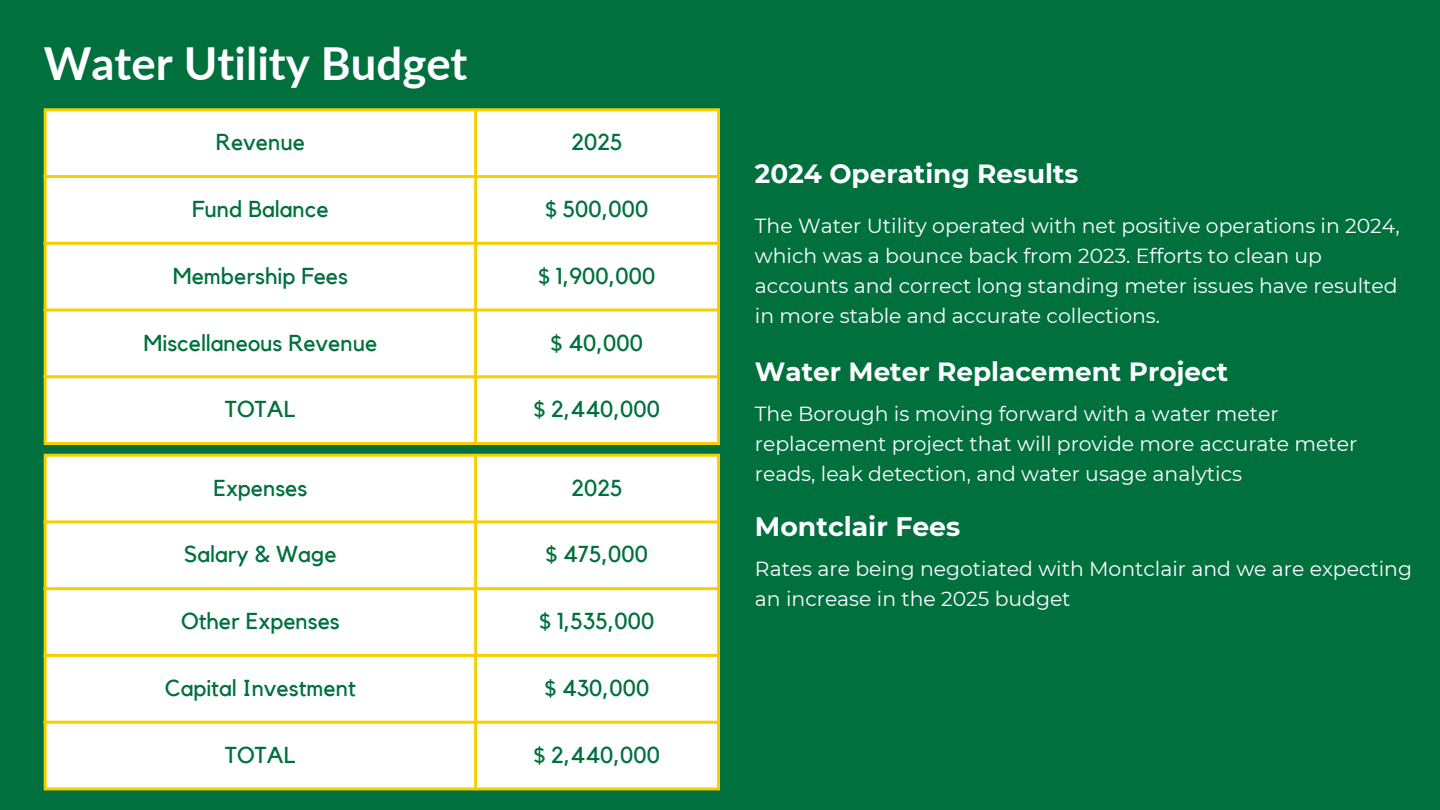
<style>
.page{position:relative;width:1440px;height:810px;background:#00703e}
.page>*{position:absolute;margin:0;border:0;box-sizing:border-box;transform-origin:0 0}
.t1{font:700 45.5px "Lato";color:#fff}
.t2{font:700 26.7px "Montserrat";color:#fff}
.t3{font:700 26.3px "Montserrat";color:#fff}
.t4{font:23px "Kollektif";color:#00703e}
.t5{font:20.4px/30.2px "Montserrat";color:#fff}
</style>
<div class="page">
<div style="left:47px;top:111px;width:670px;height:331px;background:#fff"></div>
<hr style="left:44px;top:111px;width:3px;height:331px;background:#f6cf00">
<hr style="left:474px;top:111px;width:3px;height:331px;background:#f6cf00">
<hr style="left:717px;top:111px;width:3px;height:331px;background:#f6cf00">
<hr style="left:44px;top:108px;width:676px;height:3px;background:#f6cf00">
<hr style="left:44px;top:175px;width:676px;height:3px;background:#f6cf00">
<hr style="left:44px;top:242px;width:676px;height:3px;background:#f6cf00">
<hr style="left:44px;top:309px;width:676px;height:3px;background:#f6cf00">
<hr style="left:44px;top:375px;width:676px;height:3px;background:#f6cf00">
<hr style="left:44px;top:442px;width:676px;height:3px;background:#f6cf00">
<div style="left:47px;top:457px;width:670px;height:330px;background:#fff"></div>
<hr style="left:44px;top:457px;width:3px;height:330px;background:#f6cf00">
<hr style="left:474px;top:457px;width:3px;height:330px;background:#f6cf00">
<hr style="left:717px;top:457px;width:3px;height:330px;background:#f6cf00">
<hr style="left:44px;top:454px;width:676px;height:3px;background:#f6cf00">
<hr style="left:44px;top:520px;width:676px;height:3px;background:#f6cf00">
<hr style="left:44px;top:587px;width:676px;height:3px;background:#f6cf00">
<hr style="left:44px;top:654px;width:676px;height:3px;background:#f6cf00">
<hr style="left:44px;top:721px;width:676px;height:3px;background:#f6cf00">
<hr style="left:44px;top:787px;width:676px;height:3px;background:#f6cf00">
<p class="t1" style="left:44px;top:35px;width:425px">Water Utility Budget</p>
<p class="t4" style="left:216px;top:132px;width:90px">Revenue</p>
<p class="t4" style="left:572px;top:132px;width:53px">2025</p>
<p class="t4" style="left:192px;top:198px;width:138px">Fund Balance</p>
<p class="t4" style="left:546px;top:198px;width:105px">$ 500,000</p>
<p class="t4" style="left:173px;top:265px;width:177px">Membership Fees</p>
<p class="t4" style="left:539px;top:265px;width:119px">$ 1,900,000</p>
<p class="t4" style="left:144px;top:332px;width:235px">Miscellaneous Revenue</p>
<p class="t4" style="left:551px;top:332px;width:94px">$ 40,000</p>
<p class="t4" style="left:225px;top:399px;width:72px">TOTAL</p>
<p class="t4" style="left:534px;top:399px;width:128px">$ 2,440,000</p>
<p class="t4" style="left:213px;top:477px;width:95px">Expenses</p>
<p class="t4" style="left:572px;top:477px;width:53px">2025</p>
<p class="t4" style="left:184px;top:544px;width:154px">Salary &amp; Wage</p>
<p class="t4" style="left:546px;top:544px;width:104px">$ 475,000</p>
<p class="t4" style="left:181px;top:611px;width:160px">Other Expenses</p>
<p class="t4" style="left:540px;top:611px;width:116px">$ 1,535,000</p>
<p class="t4" style="left:165px;top:677px;width:192px">Capital Investment</p>
<p class="t4" style="left:545px;top:677px;width:106px">$ 430,000</p>
<p class="t4" style="left:225px;top:744px;width:72px">TOTAL</p>
<p class="t4" style="left:534px;top:744px;width:128px">$ 2,440,000</p>
<h2 class="t3" style="left:755px;top:157px;width:325px">2024 Operating Results</h2>
<p class="t5" style="left:755px;top:210px;width:646px">The Water Utility operated with net positive operations in 2024, which was a bounce back from 2023. Efforts to clean up accounts and correct long standing meter issues have resulted in more stable and accurate collections.</p>
<h2 class="t3" style="left:755px;top:355px;width:475px">Water Meter Replacement Project</h2>
<p class="t5" style="left:755px;top:399px;width:604px">The Borough is moving forward with a water meter replacement project that will provide more accurate meter reads, leak detection, and water usage analytics</p>
<h2 class="t2" style="left:755px;top:510px;width:207px">Montclair Fees</h2>
<p class="t5" style="left:755px;top:554px;width:659px">Rates are being negotiated with Montclair and we are expecting an increase in the 2025 budget</p>
</div>
